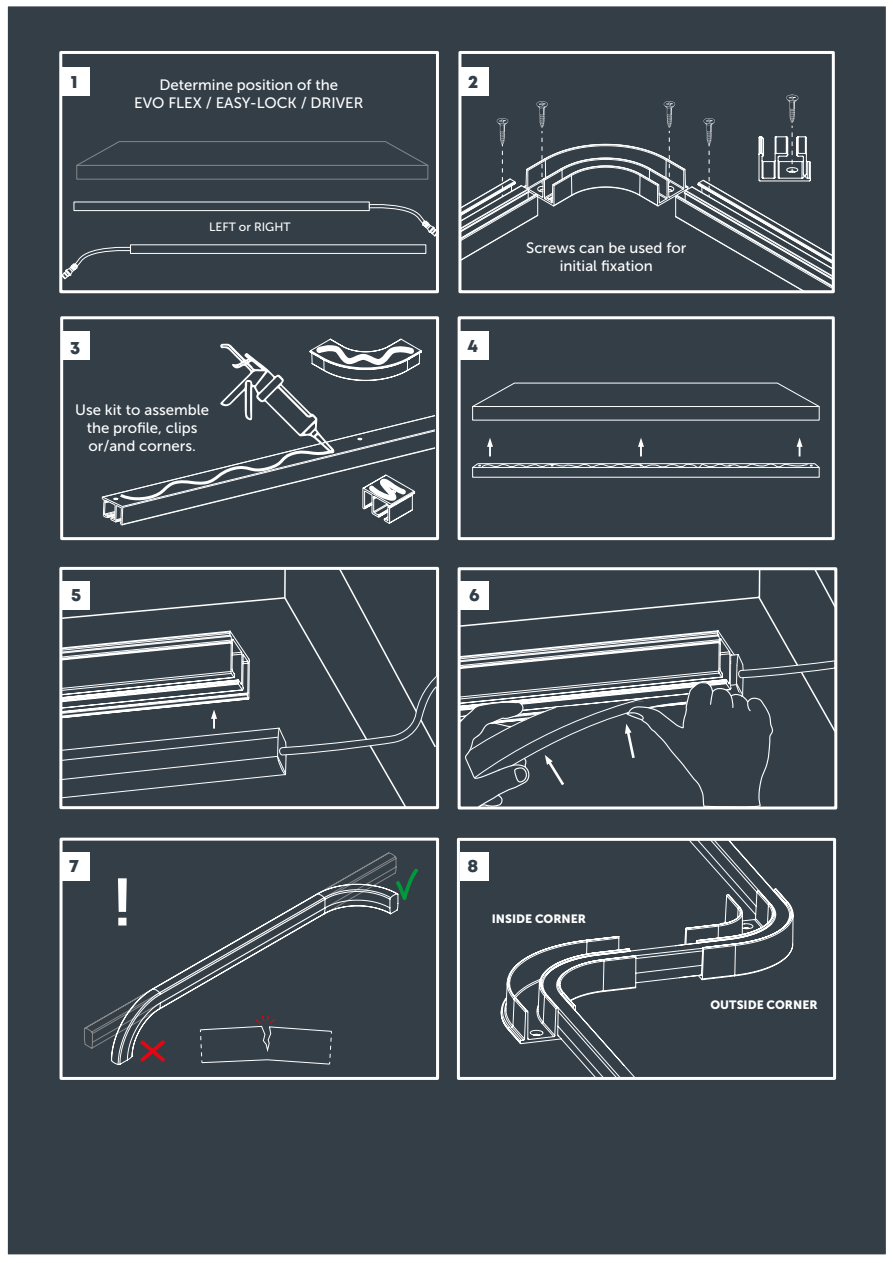
<style>
.page{position:relative;width:893px;height:1263px;background:#fff}
.page>*{position:absolute;margin:0;border:0;box-sizing:border-box;transform-origin:0 0}
.t1{font:66.45px "Museo Sans 700";color:#fff}
.t2{font:800 18px "Mont";color:#323e48}
.t3{font:15px/18px "Museo Sans 500";color:#fff;text-align:center}
.t4{font:12px "Museo Sans 900";color:#fff}
.t5{font:12px "Museo Sans 500";color:#fff}
</style>
<div class="page">
<div style="left:7px;top:6px;width:879px;height:1249px;background:#333e47"></div>
<div style="left:59px;top:51px;width:380px;height:242px;border:3px solid #fff"></div>
<div style="left:458px;top:51px;width:377px;height:242px;border:3px solid #fff"></div>
<div style="left:84px;top:852px;width:313px;height:197px;background:#333e47"></div>
<svg style="left:111px;top:883px;width:288px;height:182px;background:#3d4750"></svg>
<svg style="left:140px;top:1040px;width:25px;height:22px"></svg>
<svg style="left:395px;top:867px;width:24px;height:34px"></svg>
<svg style="left:200px;top:1015px;width:132px;height:50px;background:#3d4750"></svg>
<svg style="left:456px;top:566px;width:381px;height:243px;background:#444e57"></svg>
<div style="left:458px;top:567px;width:379px;height:242px;border:3px solid #fff"></div>
<svg style="left:59px;top:566px;width:378px;height:244px;background:#49535b"></svg>
<div style="left:60px;top:838px;width:379px;height:242px;border:3px solid #fff"></div>
<div style="left:121px;top:354px;width:314px;height:172px;background:#333e47"></div>
<div style="left:457px;top:838px;width:379px;height:242px;border:3px solid #fff"></div>
<svg style="left:500px;top:839px;width:294px;height:239px;background:#444e56"></svg>
<div style="left:60px;top:316px;width:379px;height:224px;border:3px solid #fff"></div>
<div style="left:76px;top:165px;width:352px;height:15px;border:1px solid #878787"></div>
<svg style="left:76px;top:141px;width:353px;height:25px;background:#39434c"></svg>
<div style="left:130px;top:244px;width:296px;height:10px;border:1px solid #fff"></div>
<svg style="left:61px;top:245px;width:70px;height:35px;background:#48525a"></svg>
<div style="left:74px;top:202px;width:296px;height:9px;border:1px solid #fff"></div>
<svg style="left:368px;top:203px;width:71px;height:35px;background:#4d565e"></svg>
<div style="left:458px;top:316px;width:377px;height:224px;border:3px solid #fff"></div>
<svg style="left:460px;top:95px;width:373px;height:195px;background:#454f58"></svg>
<svg style="left:472px;top:382px;width:348px;height:25px;background:#434d55"></svg>
<div style="left:472px;top:467px;width:348px;height:11px;border:1px solid #fff"></div>
<svg style="left:472px;top:463px;width:348px;height:7px"></svg>
<svg style="left:638px;top:438px;width:6px;height:18px"></svg>
<svg style="left:797px;top:438px;width:5px;height:18px"></svg>
<svg style="left:487px;top:438px;width:6px;height:18px"></svg>
<svg style="left:102px;top:339px;width:320px;height:186px;background:#475159"></svg>
<div style="left:62px;top:68px;width:28px;height:28px;background:#fff"></div>
<div style="left:62px;top:332px;width:28px;height:28px;background:#fff"></div>
<div style="left:460px;top:332px;width:28px;height:28px;background:#fff"></div>
<div style="left:62px;top:581px;width:28px;height:28px;background:#fff"></div>
<div style="left:460px;top:581px;width:28px;height:28px;background:#fff"></div>
<div style="left:62px;top:852px;width:28px;height:28px;background:#fff"></div>
<div style="left:460px;top:852px;width:28px;height:28px;background:#fff"></div>
<div style="left:461px;top:68px;width:28px;height:28px;background:#fff"></div>
<p class="t2" style="left:71px;top:70px;width:8px">1</p>
<p class="t3" style="left:134px;top:76px;width:231px">Determine position of the<br>EVO FLEX / EASY-LOCK / DRIVER</p>
<p class="t5" style="left:209px;top:221px;width:83px">LEFT or RIGHT</p>
<p class="t2" style="left:468px;top:70px;width:12px">2</p>
<p class="t2" style="left:70px;top:335px;width:12px">3</p>
<p class="t2" style="left:467px;top:334px;width:12px">4</p>
<p class="t3" style="left:75px;top:401px;width:135px">Use kit to assemble the profile, clips or/and corners.</p>
<p class="t3" style="left:526px;top:239px;width:162px">Screws can be used for initial fixation</p>
<p class="t2" style="left:71px;top:583px;width:12px">5</p>
<p class="t2" style="left:469px;top:583px;width:12px">6</p>
<p class="t2" style="left:69px;top:854px;width:11px">7</p>
<p class="t2" style="left:467px;top:854px;width:12px">8</p>
<h1 class="t1" style="left:111px;top:865px;width:23px">!</h1>
<p class="t4" style="left:492px;top:912px;width:96px">INSIDE CORNER</p>
<p class="t4" style="left:710px;top:998px;width:109px">OUTSIDE CORNER</p>
</div>
